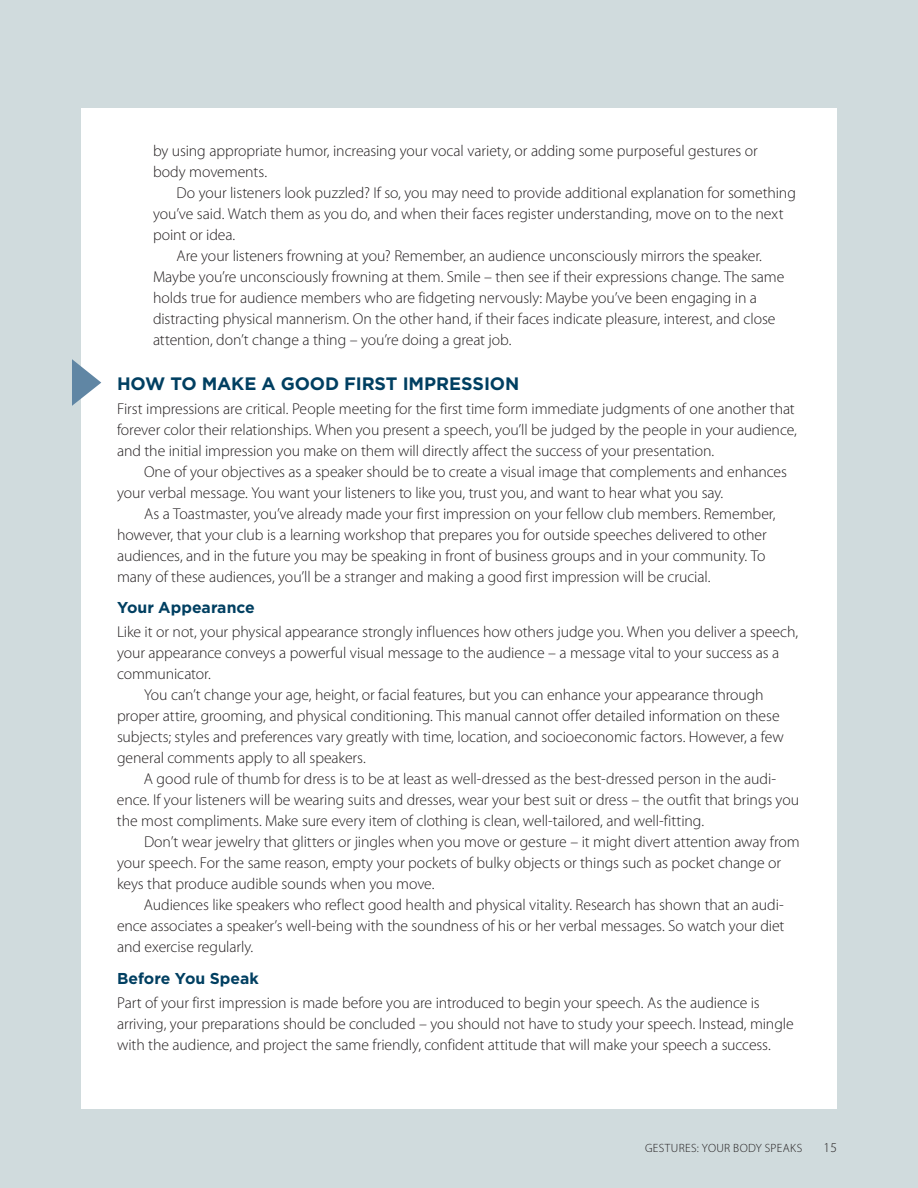
<style>
.page{position:relative;width:918px;height:1188px;background:#d0dbdd}
.page>*{position:absolute;margin:0;border:0;box-sizing:border-box;transform-origin:0 0}
.Subs{font:700 18px "Gotham";letter-spacing:-.005em;color:#003f61}
.Body_copy{font:300 15.75px/21px "Myriad Pro";letter-spacing:-.005em;color:#231f20}
.Body_copy_-_no_inden{font:300 15.75px/21px "Myriad Pro";letter-spacing:-.005em;color:#231f20}
.Smaller_Subs{font:700 15.75px "Gotham";color:#003f61}
.t1{font:300 13.5px "Myriad Pro";color:#231f20}
.t2{font:300 12px "Myriad Pro";letter-spacing:.025em;color:#231f20}
</style>
<div class="page">
<div style="left:81px;top:108px;width:756px;height:1001px;background:#fff"></div>
<svg style="left:72px;top:359px;width:29px;height:47px"></svg>
<p class="Body_copy_-_no_inden" style="left:153px;top:140px;width:606px">by using appropriate humor, increasing your vocal variety, or adding some purposeful gestures or</p>
<p class="Body_copy_-_no_inden" style="left:153px;top:161px;width:116px">body movements.</p>
<p class="Body_copy_-_no_inden" style="left:177px;top:182px;width:621px">Do your listeners look puzzled? If so, you may need to provide additional explanation for something</p>
<p class="Body_copy_-_no_inden" style="left:153px;top:203px;width:632px">you’ve said. Watch them as you do, and when their faces register understanding, move on to the next</p>
<p class="Body_copy_-_no_inden" style="left:153px;top:224px;width:84px">point or idea.</p>
<p class="Body_copy_-_no_inden" style="left:177px;top:245px;width:587px">Are your listeners frowning at you? Remember, an audience unconsciously mirrors the speaker.</p>
<p class="Body_copy_-_no_inden" style="left:153px;top:266px;width:633px">Maybe you’re unconsciously frowning at them. Smile – then see if their expressions change. The same</p>
<p class="Body_copy_-_no_inden" style="left:153px;top:287px;width:606px">holds true for audience members who are fidgeting nervously: Maybe you’ve been engaging in a</p>
<p class="Body_copy_-_no_inden" style="left:153px;top:308px;width:624px">distracting physical mannerism. On the other hand, if their faces indicate pleasure, interest, and close</p>
<p class="Body_copy_-_no_inden" style="left:153px;top:329px;width:360px">attention, don’t change a thing – you’re doing a great job.</p>
<p class="Subs" style="left:117px;top:372px;width:404px">HOW TO MAKE A GOOD FIRST IMPRESSION</p>
<p class="Body_copy_-_no_inden" style="left:117px;top:398px;width:681px">First impressions are critical. People meeting for the first time form immediate judgments of one another that forever color their relationships. When you present a speech, you’ll be judged by the people in your audience, and the initial impression you make on them will directly affect the success of your presentation.</p>
<p class="Body_copy" style="left:117px;top:461px;width:672px;text-indent:27px">One of your objectives as a speaker should be to create a visual image that complements and enhances your verbal message. You want your listeners to like you, trust you, and want to hear what you say.</p>
<p class="Body_copy" style="left:117px;top:503px;width:660px;text-indent:27px">As a Toastmaster, you’ve already made your first impression on your fellow club members. Remember, however, that your club is a learning workshop that prepares you for outside speeches delivered to other audiences, and in the future you may be speaking in front of business groups and in your community. To many of these audiences, you’ll be a stranger and making a good first impression will be crucial.</p>
<p class="Smaller_Subs" style="left:117px;top:597px;width:139px">Your Appearance</p>
<p class="Body_copy_-_no_inden" style="left:117px;top:622px;width:683px">Like it or not, your physical appearance strongly influences how others judge you. When you deliver a speech, your appearance conveys a powerful visual message to the audience – a message vital to your success as a communicator.</p>
<p class="Body_copy" style="left:117px;top:685px;width:668px;text-indent:27px">You can’t change your age, height, or facial features, but you can enhance your appearance through proper attire, grooming, and physical conditioning. This manual cannot offer detailed information on these subjects; styles and preferences vary greatly with time, location, and socioeconomic factors. However, a few general comments apply to all speakers.</p>
<p class="Body_copy" style="left:117px;top:769px;width:684px;text-indent:27px">A good rule of thumb for dress is to be at least as well-dressed as the best-dressed person in the audi&shy;ence. If your listeners will be wearing suits and dresses, wear your best suit or dress – the outfit that brings you the most compliments. Make sure every item of clothing is clean, well-tailored, and well-fitting.</p>
<p class="Body_copy" style="left:117px;top:832px;width:684px;text-indent:27px">Don’t wear jewelry that glitters or jingles when you move or gesture – it might divert attention away from your speech. For the same reason, empty your pockets of bulky objects or things such as pocket change or keys that produce audible sounds when you move.</p>
<p class="Body_copy" style="left:117px;top:895px;width:669px;text-align:justify;text-indent:27px">Audiences like speakers who reflect good health and physical vitality. Research has shown that an audi&shy;ence associates a speaker’s well-being with the soundness of his or her verbal messages. So watch your diet and exercise regularly.</p>
<p class="Smaller_Subs" style="left:117px;top:968px;width:143px">Before You Speak</p>
<p class="Body_copy_-_no_inden" style="left:117px;top:992px;width:678px">Part of your first impression is made before you are introduced to begin your speech. As the audience is arriving, your preparations should be concluded – you should not have to study your speech. Instead, mingle with the audience, and project the same friendly, confident attitude that will make your speech a success.</p>
<p class="t2" style="left:645px;top:1141px;width:159px">GESTURES: YOUR BODY SPEAKS</p>
<p class="t1" style="left:824px;top:1140px;width:15px">15</p>
</div>
